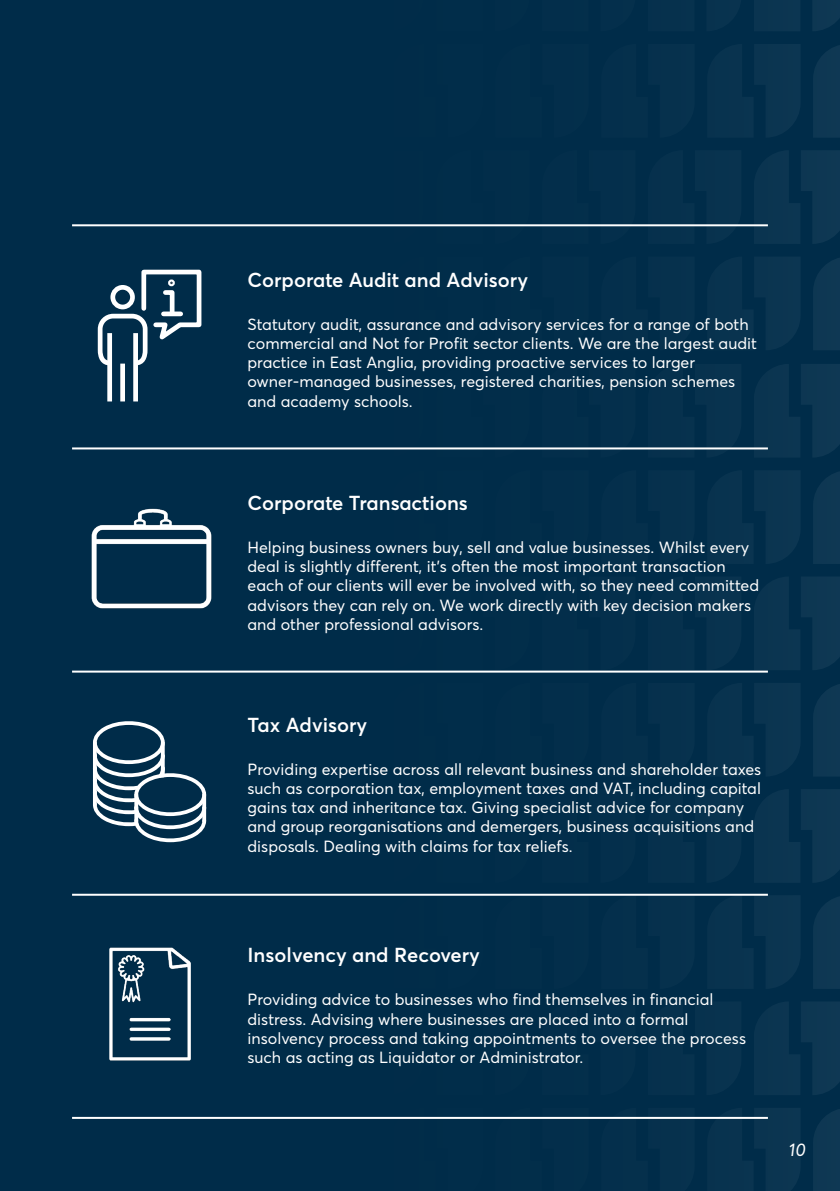
<style>
.page{position:relative;width:840px;height:1191px;background:#fff}
.page>*{position:absolute;margin:0;border:0;box-sizing:border-box;transform-origin:0 0}
.t1{font:600 20px "Averta";color:#fff}
.t2{font:italic 18px "Averta";color:#fff}
.t3{font:16px/19.2px "Averta";color:#fff}
</style>
<div class="page">
<div style="left:0;top:0;width:839px;height:1191px;background:#002c49"></div>
<svg style="left:72px;top:257px;width:767px;height:200px"></svg>
<div style="left:133px;top:333px;width:5px;height:68px;background:#fff"></div>
<div style="left:120px;top:363px;width:5px;height:38px;background:#fff"></div>
<div style="left:107px;top:333px;width:5px;height:68px;background:#fff"></div>
<hr style="left:72px;top:447px;width:695px;height:2px;background:#fff">
<hr style="left:72px;top:224px;width:695px;height:2px;background:#fff">
<img style="left:91px;top:508px;width:121px;height:101px">
<hr style="left:72px;top:670px;width:695px;height:2px;background:#fff">
<svg style="left:92px;top:683px;width:747px;height:200px"></svg>
<hr style="left:93px;top:790px;width:4px;height:17px;background:#fff;border-radius:2px">
<hr style="left:72px;top:893px;width:695px;height:2px;background:#fff">
<img style="left:109px;top:947px;width:82px;height:114px">
<hr style="left:72px;top:1116px;width:695px;height:2px;background:#fff">
<p class="t1" style="left:247px;top:265px;width:282px">Corporate Audit and Advisory</p>
<p class="t3" style="left:247px;top:314px;width:510px">Statutory audit, assurance and advisory services for a range of both commercial and Not for Profit sector clients. We are the largest audit practice in East Anglia, providing proactive services to larger</p>
<p class="t3" style="left:247px;top:372px;width:489px">owner-managed businesses, registered charities, pension schemes and academy schools.</p>
<p class="t1" style="left:247px;top:488px;width:222px">Corporate Transactions</p>
<p class="t3" style="left:247px;top:537px;width:513px">Helping business owners buy, sell and value businesses. Whilst every deal is slightly different, it’s often the most important transaction each of our clients will ever be involved with, so they need committed advisors they can rely on. We work directly with key decision makers and other professional advisors.</p>
<p class="t1" style="left:247px;top:710px;width:121px">Tax Advisory</p>
<p class="t3" style="left:247px;top:759px;width:515px">Providing expertise across all relevant business and shareholder taxes such as corporation tax, employment taxes and VAT, including capital gains tax and inheritance tax. Giving specialist advice for company and group reorganisations and demergers, business acquisitions and disposals. Dealing with claims for tax reliefs.</p>
<p class="t1" style="left:247px;top:941px;width:234px">Insolvency and Recovery</p>
<p class="t3" style="left:247px;top:990px;width:499px">Providing advice to businesses who find themselves in financial distress. Advising where businesses are placed into a formal insolvency process and taking appointments to oversee the process such as acting as Liquidator or Administrator.</p>
<p class="t2" style="left:788px;top:1137px;width:18px">10</p>
</div>
